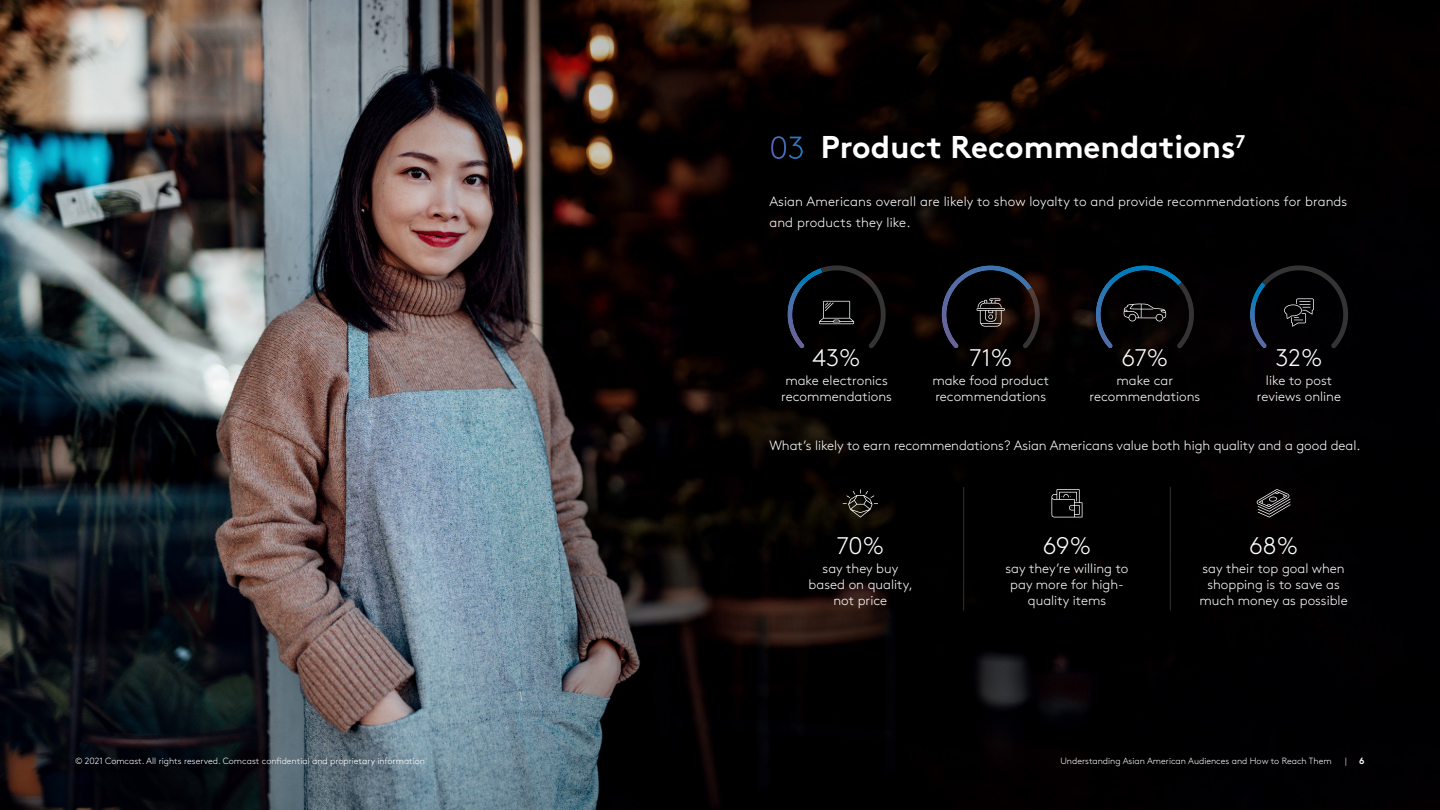
<style>
.page{position:relative;width:1440px;height:810px;background:#fff}
.page>*{position:absolute;margin:0;border:0;box-sizing:border-box;transform-origin:0 0}
.t1{font:700 31.5px "Brown";color:#fff}
.t2{font:300 24px "Brown";letter-spacing:-.01em;color:#fff}
.t3{font:300 13.5px/16.2px "Brown";color:#fff;text-align:center}
.t4{font:300 9px "Brown";color:#fff}
.t5{font:700 9px "Brown";color:#fff}
.s1{font-weight:300}
</style>
<div class="page">
<img style="left:0;top:0;width:1440px;height:810px">
<svg style="left:783px;top:260px;width:106px;height:88px;background:#0b0d10"></svg>
<svg style="left:937px;top:264px;width:107px;height:84px;background:#141215"></svg>
<svg style="left:1091px;top:265px;width:107px;height:83px;background:#0b1016"></svg>
<svg style="left:1246px;top:260px;width:108px;height:88px;background:#090b0e"></svg>
<svg style="left:843px;top:489px;width:35px;height:28px"></svg>
<svg style="left:1052px;top:489px;width:30px;height:28px"></svg>
<svg style="left:1257px;top:489px;width:34px;height:28px"></svg>
<hr style="left:963px;top:487px;width:1px;height:123px;background:#fff">
<hr style="left:1170px;top:487px;width:1px;height:123px;background:#fff">
<h1 class="t1" style="left:769px;top:132px;width:478px"><span class="s1">03</span> Product Recommendations<sup>7</sup></h1>
<p class="t3" style="left:769px;top:192px;width:580px;line-height:21px;text-align:left">Asian Americans overall are likely to show loyalty to and provide recommendations for brands and products they like.</p>
<h2 class="t2" style="left:813px;top:347px;width:49px">43%</h2>
<h2 class="t2" style="left:969px;top:347px;width:44px">71%</h2>
<h2 class="t2" style="left:1121px;top:347px;width:48px">67%</h2>
<h2 class="t2" style="left:1276px;top:347px;width:48px">32%</h2>
<p class="t3" style="left:781px;top:373px;width:112px">make electronics recommendations</p>
<p class="t3" style="left:932px;top:373px;width:118px;text-align:left">make food product recommendations</p>
<p class="t3" style="left:1089px;top:373px;width:112px">make car recommendations</p>
<p class="t3" style="left:1257px;top:373px;width:86px">like to post reviews online</p>
<p class="t3" style="left:769px;top:438px;width:593px">What’s likely to earn recommendations? Asian Americans value both high quality and a good deal.</p>
<h2 class="t2" style="left:837px;top:535px;width:49px">70%</h2>
<h2 class="t2" style="left:1043px;top:535px;width:50px">69%</h2>
<p class="t3" style="left:809px;top:561px;width:106px">say they buy based on quality, not price</p>
<p class="t3" style="left:1005px;top:561px;width:125px">say they’re willing to pay more for high&shy;quality items</p>
<h2 class="t2" style="left:1249px;top:535px;width:50px">68%</h2>
<p class="t3" style="left:1200px;top:561px;width:150px">say their top goal when shopping is to save as much money as possible</p>
<p class="t4" style="left:75px;top:755px;width:352px">© 2021 Comcast. All rights reserved. Comcast confidential and proprietary information</p>
<p class="t4" style="left:1060px;top:758px;width:273px">Understanding Asian American Audiences and How to Reach Them</p>
<p class="t4" style="left:1345px;top:757px;width:3px">|</p>
<p class="t5" style="left:1359px;top:757px;width:7px">6</p>
</div>
